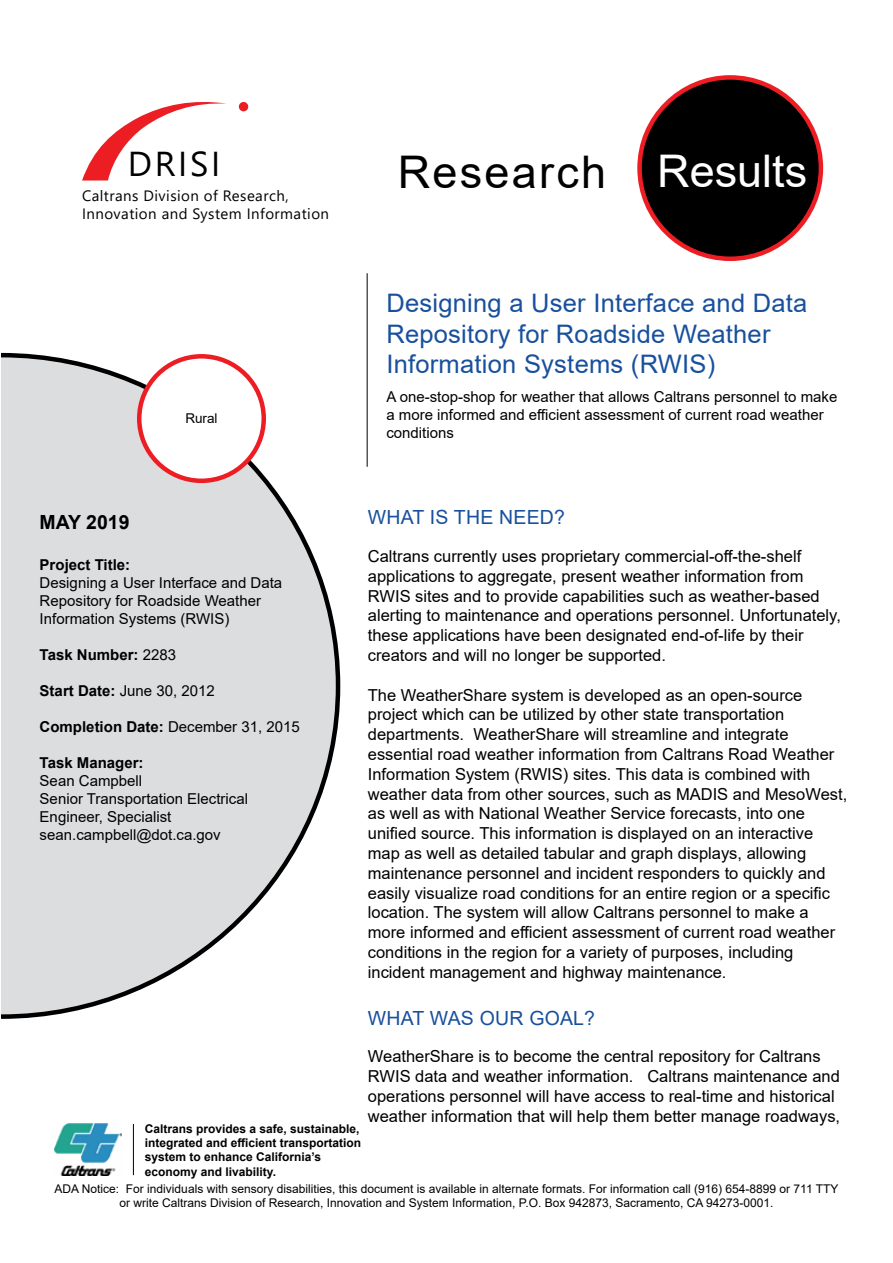
<style>
.page{position:relative;width:893px;height:1263px;background:#fff}
.page>*{position:absolute;margin:0;border:0;box-sizing:border-box;transform-origin:0 0}
.t1{font:45px "Arial";letter-spacing:.05em;color:#000}
.t2{font:45px "Arial";color:#fff}
.t3{font:34.5px "Segoe UI";letter-spacing:.08em;color:#000}
.Heading_level_1{font:25.5px/30.6px "Arial";letter-spacing:.01em;color:#18509d}
.Heading_level_1_for{font:19.5px "Arial";letter-spacing:.01em;color:#18509d}
.t4{font:700 19.5px "Arial";color:#000}
.t5{font:16.5px/19.8px "Arial";color:#000}
.t6{font:15px/18px "Arial";color:#000}
.t7{font:700 15px "Arial";color:#000}
.t8{font:15px/18px "Segoe UI";letter-spacing:.03em;color:#000}
.t9{font:13.5px "Arial";color:#000}
.t10{font:12px/14.4px "Arial";color:#000;text-align:center}
.t11{font:700 12px/14.4px "Arial";color:#000}
.s1{font-weight:400}
.s2{font-weight:700}
</style>
<div class="page">
<div style="left:640px;top:77px;width:181px;height:182px;background:#000;border-radius:50%"></div>
<div style="left:637px;top:75px;width:186px;height:186px;border:4px solid #ed1d24;border-radius:50%"></div>
<hr style="left:367px;top:273px;width:1px;height:194px;background:#000">
<hr style="left:133px;top:1124px;width:1px;height:51px;background:#000">
<svg style="left:82px;top:102px;width:144px;height:79px"></svg>
<div style="left:239px;top:102px;width:9px;height:9px;background:#ed1d24;border-radius:50%"></div>
<img style="left:54px;top:1124px;width:68px;height:51px">
<svg style="left:1px;top:352px;width:340px;height:667px"></svg>
<div style="left:139px;top:356px;width:125px;height:125px;background:#fff;border-radius:50%"></div>
<div style="left:137px;top:354px;width:129px;height:129px;border:4px solid #ed1d24;border-radius:50%"></div>
<h2 class="t3" style="left:128px;top:131px;width:94px">DRISI</h2>
<p class="t1" style="left:398px;top:141px;width:210px">Research</p>
<p class="t2" style="left:657px;top:140px;width:152px">Results</p>
<p class="t8" style="left:82px;top:186px;width:248px">Caltrans Division of Research,<br>Innovation and System Information</p>
<p class="t9" style="left:185px;top:409px;width:34px">Rural</p>
<h1 class="Heading_level_1" style="left:386px;top:288px;width:423px">Designing a User Interface and Data<br>Repository for Roadside Weather<br>Information Systems (RWIS)</h1>
<p class="t6" style="left:386px;top:388px;width:453px">A one-stop-shop for weather that allows Caltrans personnel to make a more informed and efficient assessment of current road weather conditions</p>
<p class="Heading_level_1_for" style="left:368px;top:504px;width:199px">WHAT IS THE NEED?</p>
<p class="t5" style="left:368px;top:546px;width:475px">Caltrans currently uses proprietary commercial-off-the-shelf applications to aggregate, present weather information from RWIS sites and to provide capabilities such as weather-based alerting to maintenance and operations personnel. Unfortunately, these applications have been designated end-of-life by their creators and will no longer be supported.</p>
<p class="t5" style="left:368px;top:685px;width:481px">The WeatherShare system is developed as an open-source project which can be utilized by other state transportation departments. WeatherShare will streamline and integrate essential road weather information from Caltrans Road Weather Information System (RWIS) sites. This data is combined with weather data from other sources, such as MADIS and MesoWest, as well as with National Weather Service forecasts, into one unified source. This information is displayed on an interactive map as well as detailed tabular and graph displays, allowing maintenance personnel and incident responders to quickly and easily visualize road conditions for an entire region or a specific location. The system will allow Caltrans personnel to make a more informed and efficient assessment of current road weather conditions in the region for a variety of purposes, including incident management and highway maintenance.</p>
<p class="Heading_level_1_for" style="left:368px;top:1004px;width:229px">WHAT WAS OUR GOAL?</p>
<p class="t5" style="left:368px;top:1047px;width:474px">WeatherShare is to become the central repository for Caltrans RWIS data and weather information. Caltrans maintenance and operations personnel will have access to real-time and historical weather information that will help them better manage roadways,</p>
<p class="t4" style="left:40px;top:508px;width:91px">MAY 2019</p>
<p class="t7" style="left:40px;top:554px;width:92px">Project Title:</p>
<p class="t6" style="left:40px;top:574px;width:244px">Designing a User Interface and Data<br>Repository for Roadside Weather<br>Information Systems (RWIS)</p>
<p class="t7" style="left:40px;top:644px;width:138px">Task Number: <span class="s1">2283</span></p>
<p class="t6" style="left:40px;top:682px;width:177px"><span class="s2">Start Date:</span> June 30, 2012</p>
<p class="t7" style="left:40px;top:716px;width:262px">Completion Date: <span class="s1">December 31, 2015</span></p>
<p class="t7" style="left:40px;top:752px;width:105px">Task Manager:</p>
<p class="t6" style="left:40px;top:772px;width:104px">Sean Campbell</p>
<p class="t6" style="left:40px;top:790px;width:210px">Senior Transportation Electrical<br>Engineer, Specialist</p>
<p class="t6" style="left:40px;top:826px;width:183px">sean.campbell@dot.ca.gov</p>
<p class="t11" style="left:145px;top:1121px;width:218px">Caltrans provides a safe, sustainable, integrated and efficient transportation system to enhance California’s economy and livability.</p>
<p class="t10" style="left:55px;top:1181px;width:785px">ADA Notice: For individuals with sensory disabilities, this document is available in alternate formats. For information call (916) 654-8899 or 711 TTY or write Caltrans Division of Research, Innovation and System Information, P.O. Box 942873, Sacramento, CA 94273-0001.</p>
</div>
